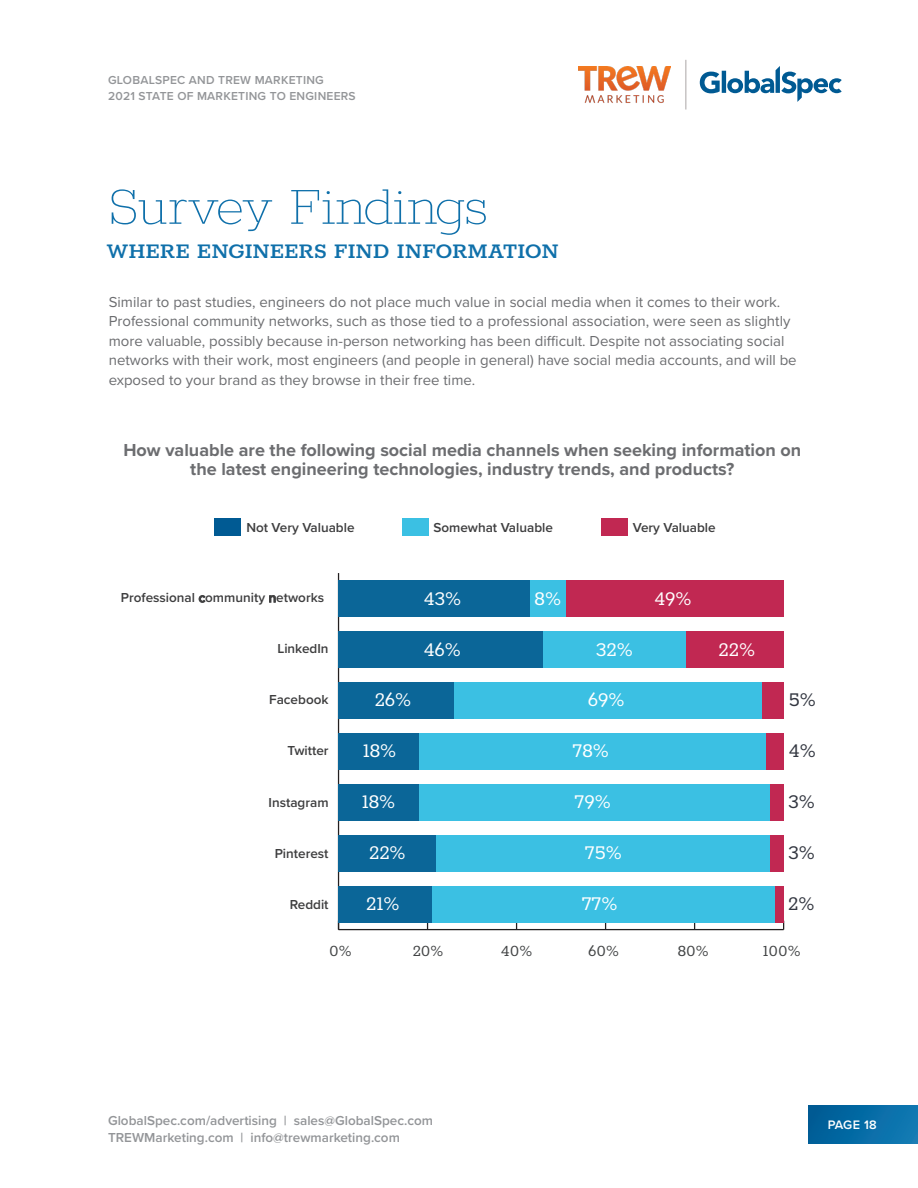
<style>
.page{position:relative;width:918px;height:1188px;background:#fff}
.page>*{position:absolute;margin:0;border:0;box-sizing:border-box;transform-origin:0 0}
.t1{font:100 60px "Rokkitt";letter-spacing:-.03em;color:#0f70aa}
.t2{font:600 24px "Rokkitt";letter-spacing:-.005em;color:#0f70aa}
.t3{font:22.5px "Rokkitt";color:#fff}
.t4{font:22.5px "Rokkitt";color:#323640}
.t5{font:700 18px/19.5px "Proxima Nova";color:#6c6d70;text-align:center}
.t6{font:18px "Rokkitt";color:#424445}
.t7{font:15px/19.5px "Proxima Nova";color:#6c6d70}
.t8{font:600 13.5px "Proxima Nova";color:#3e3e3f}
.t9{font:600 13.5px/16.5px "Proxima Nova";color:#939598}
.t10{font:600 12.75px "Proxima Nova";letter-spacing:.005em;color:#fff}
.t11{font:600 12px/16.5px "Proxima Nova";letter-spacing:.02em;color:#939598}
</style>
<div class="page">
<div style="left:808px;top:1105px;width:110px;height:38px;background:linear-gradient(to right,#005b95,#117ab4)"></div>
<img style="left:578px;top:67px;width:93px;height:36px">
<svg style="left:700px;top:66px;width:142px;height:36px"></svg>
<hr style="left:685px;top:60px;width:2px;height:50px;background:#c7c4c4">
<hr style="left:339px;top:929px;width:445px;height:1px;background:#231f20">
<hr style="left:338px;top:573px;width:1px;height:357px;background:#231f20">
<div style="left:566px;top:580px;width:218px;height:37px;background:#c12852"></div>
<div style="left:686px;top:631px;width:98px;height:37px;background:#c12852"></div>
<div style="left:761px;top:682px;width:23px;height:37px;background:#c12852"></div>
<div style="left:766px;top:733px;width:18px;height:37px;background:#c12852"></div>
<div style="left:770px;top:784px;width:14px;height:37px;background:#c12852"></div>
<div style="left:770px;top:835px;width:14px;height:37px;background:#c12852"></div>
<div style="left:775px;top:886px;width:9px;height:36px;background:#c12852"></div>
<div style="left:530px;top:580px;width:36px;height:37px;background:#3bc0e3"></div>
<div style="left:543px;top:631px;width:143px;height:37px;background:#3bc0e3"></div>
<div style="left:454px;top:682px;width:307px;height:37px;background:#3bc0e3"></div>
<div style="left:419px;top:733px;width:347px;height:37px;background:#3bc0e3"></div>
<div style="left:419px;top:784px;width:351px;height:37px;background:#3bc0e3"></div>
<div style="left:436px;top:835px;width:334px;height:37px;background:#3bc0e3"></div>
<div style="left:432px;top:886px;width:343px;height:36px;background:#3bc0e3"></div>
<div style="left:339px;top:580px;width:191px;height:37px;background:#0b6698"></div>
<div style="left:339px;top:631px;width:204px;height:37px;background:#0b6698"></div>
<div style="left:339px;top:682px;width:115px;height:37px;background:#0b6698"></div>
<div style="left:339px;top:733px;width:80px;height:37px;background:#0b6698"></div>
<div style="left:339px;top:784px;width:80px;height:37px;background:#0b6698"></div>
<div style="left:339px;top:835px;width:97px;height:37px;background:#0b6698"></div>
<div style="left:339px;top:886px;width:93px;height:36px;background:#0b6698"></div>
<div style="left:215px;top:519px;width:26px;height:17px;background:#005a93"></div>
<div style="left:402px;top:519px;width:27px;height:17px;background:#3bc0e3"></div>
<div style="left:601px;top:519px;width:27px;height:17px;background:#c12852"></div>
<p class="t11" style="left:108px;top:71px;width:249px">GLOBALSPEC AND TREW MARKETING<br>2021 STATE OF MARKETING TO ENGINEERS</p>
<p class="t1" style="left:106px;top:167px;width:384px">Survey Findings</p>
<p class="t2" style="left:106px;top:235px;width:454px">WHERE ENGINEERS FIND INFORMATION</p>
<p class="t7" style="left:109px;top:292px;width:689px">Similar to past studies, engineers do not place much value in social media when it comes to their work.<br>Professional community networks, such as those tied to a professional association, were seen as slightly more valuable, possibly because in-person networking has been difficult. Despite not associating social networks with their work, most engineers (and people in general) have social media accounts, and will be exposed to your brand as they browse in their free time.</p>
<p class="t5" style="left:123px;top:440px;width:679px">How valuable are the following social media channels when seeking information on the latest engineering technologies, industry trends, and products?</p>
<p class="t8" style="left:246px;top:518px;width:110px">Not Very Valuable</p>
<p class="t8" style="left:433px;top:518px;width:121px">Somewhat Valuable</p>
<p class="t8" style="left:633px;top:518px;width:84px">Very Valuable</p>
<p class="t8" style="left:121px;top:588px;width:205px">Professional community networks</p>
<p class="t8" style="left:277px;top:638px;width:53px">LinkedIn</p>
<p class="t8" style="left:269px;top:690px;width:61px">Facebook</p>
<p class="t8" style="left:287px;top:741px;width:43px">Twitter</p>
<p class="t8" style="left:269px;top:792px;width:62px">Instagram</p>
<p class="t8" style="left:275px;top:843px;width:55px">Pinterest</p>
<p class="t8" style="left:290px;top:895px;width:40px">Reddit</p>
<p class="t3" style="left:424px;top:583px;width:39px">43%</p>
<p class="t3" style="left:535px;top:583px;width:28px">8%</p>
<p class="t3" style="left:655px;top:583px;width:38px">49%</p>
<p class="t3" style="left:424px;top:635px;width:38px">46%</p>
<p class="t3" style="left:596px;top:635px;width:39px">32%</p>
<p class="t3" style="left:718px;top:634px;width:38px">22%</p>
<p class="t3" style="left:375px;top:685px;width:38px">26%</p>
<p class="t3" style="left:588px;top:685px;width:38px">69%</p>
<p class="t4" style="left:789px;top:685px;width:29px">5%</p>
<p class="t4" style="left:790px;top:736px;width:28px">4%</p>
<p class="t4" style="left:788px;top:786px;width:28px">3%</p>
<p class="t4" style="left:788px;top:837px;width:28px">3%</p>
<p class="t4" style="left:788px;top:889px;width:28px">2%</p>
<p class="t3" style="left:363px;top:736px;width:35px">18%</p>
<p class="t3" style="left:573px;top:736px;width:38px">78%</p>
<p class="t3" style="left:362px;top:786px;width:35px">18%</p>
<p class="t3" style="left:575px;top:786px;width:38px">79%</p>
<p class="t3" style="left:369px;top:837px;width:38px">22%</p>
<p class="t3" style="left:585px;top:837px;width:38px">75%</p>
<p class="t3" style="left:366px;top:889px;width:35px">21%</p>
<p class="t3" style="left:582px;top:889px;width:37px">77%</p>
<p class="t6" style="left:329px;top:939px;width:24px">0%</p>
<p class="t6" style="left:413px;top:939px;width:32px">20%</p>
<p class="t6" style="left:502px;top:939px;width:32px">40%</p>
<p class="t6" style="left:588px;top:939px;width:32px">60%</p>
<p class="t6" style="left:678px;top:939px;width:32px">80%</p>
<p class="t6" style="left:763px;top:939px;width:39px">100%</p>
<p class="t9" style="left:108px;top:1112px;width:327px">GlobalSpec.com/advertising | sales@GlobalSpec.com<br>TREWMarketing.com | info@trewmarketing.com</p>
<p class="t10" style="left:828px;top:1115px;width:51px">PAGE 18</p>
</div>
